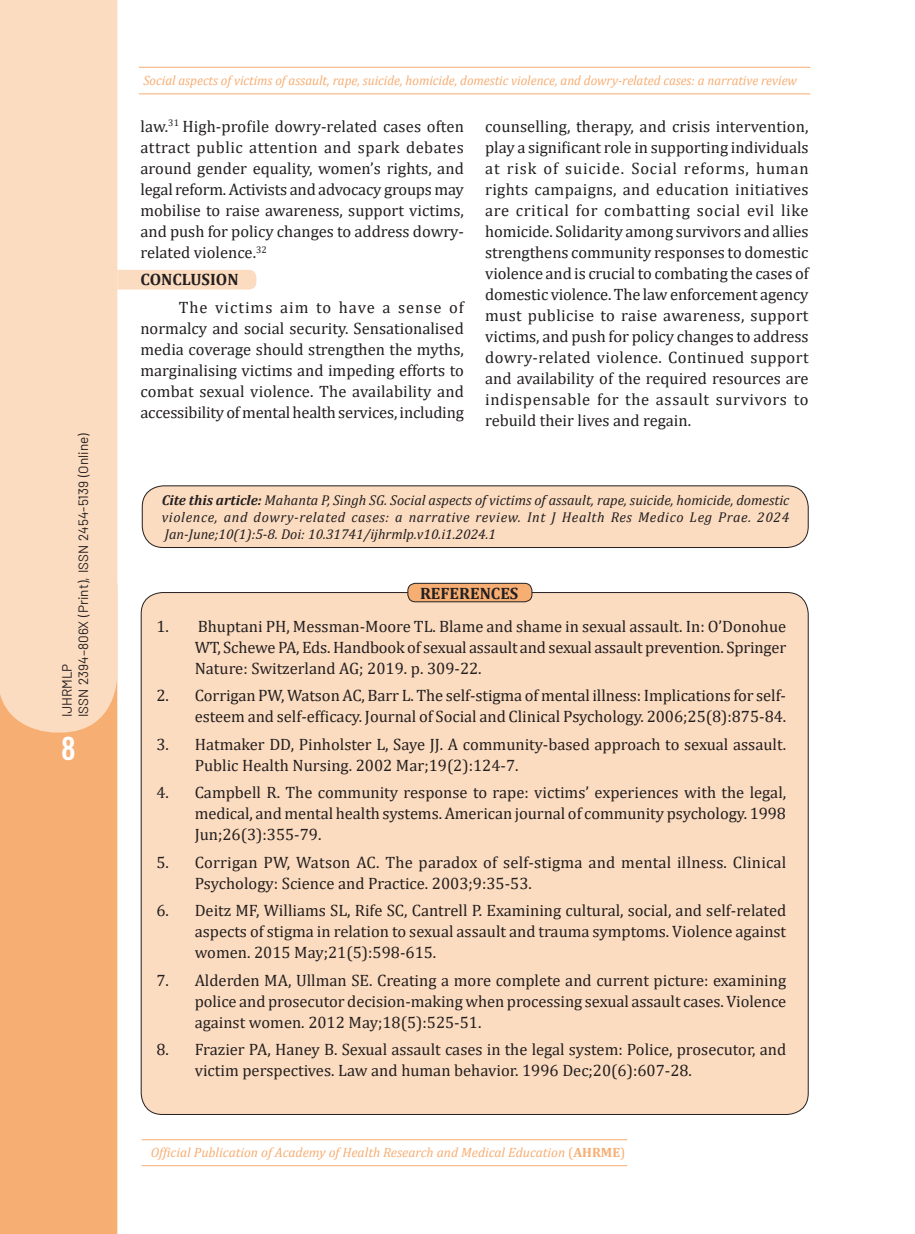
<style>
.page{position:relative;width:915px;height:1234px;background:#fff}
.page>*{position:absolute;margin:0;border:0;box-sizing:border-box;transform-origin:0 0}
.t1{font:500 28.5px "Oswald";color:#fff}
.t2{font:16.5px/21px "Cambria";color:#231f20;text-align:justify}
.t3{font:700 16.5px "Cambria";color:#231f20}
.t4{font:italic 14.25px/17.1px "Cambria";letter-spacing:.045em;color:#231f20}
.t5{font:italic 14.25px "Cambria";color:#231f20}
.t6{font:italic 13.5px "Cambria";color:#f7ae73;scale:.96 1}
.t7{font:italic 13.5px "Cambria";color:#f7ae73}
.t8{font:13.5px/16.2px "Barlow";color:#231f20}
.s1{font-weight:700}
.s2{font-style:normal}
.s3{font-weight:700;font-style:normal}
</style>
<div class="page">
<hr style="left:142px;top:1164px;width:485px;height:1px;background:#f7ae73">
<hr style="left:142px;top:1139px;width:485px;height:1px;background:#f7ae73">
<div style="left:0;top:732px;width:117px;height:501px;background:#f7ae73"></div>
<div style="left:0;top:0;width:117px;height:732px;background:#fcdcc0"></div>
<div style="left:142px;top:485px;width:665px;height:62px;background:#fcdcc0;border-radius:21px"></div>
<div style="left:142px;top:485px;width:666px;height:62px;border:1px solid #231f20;border-radius:21px"></div>
<div style="left:141px;top:592px;width:666px;height:522px;background:#fcdcc0;border-radius:21px"></div>
<div style="left:117px;top:270px;width:139px;height:19px;background:#fcdcc0"></div>
<div style="left:408px;top:583px;width:123px;height:18px;background:#f7ae73;border-radius:7px"></div>
<div style="left:407px;top:583px;width:125px;height:19px;border:1px solid #231f20;border-radius:7px"></div>
<hr style="left:139px;top:93px;width:671px;height:1px;background:#f7ae73">
<hr style="left:139px;top:67px;width:671px;height:1px;background:#f7ae73">
<p class="t8" style="left:58px;top:717px;width:285px;rotate:-90deg">IJHRMLP<br>ISSN 2394–806X (Print), ISSN 2454-5139 (Online)</p>
<h1 class="t1" style="left:61px;top:722px;width:16px">8</h1>
<p class="t6" style="left:143px;top:71px;width:682px">Social aspects of victims of assault, rape, suicide, homicide, domestic violence, and dowry-related cases: a narrative review</p>
<p class="t2" style="left:140px;top:116px;width:325px">law.<sup>31</sup> High-profile dowry-related cases often attract public attention and spark debates around gender equality, women’s rights, and legal reform. Activists and advocacy groups may mobilise to raise awareness, support victims, and push for policy changes to address dowry&shy;related violence.<sup>32</sup></p>
<p class="t3" style="left:140px;top:268px;width:100px">CONCLUSION</p>
<p class="t2" style="left:140px;top:296px;width:325px;text-indent:38px">The victims aim to have a sense of normalcy and social security. Sensationalised media coverage should strengthen the myths, marginalising victims and impeding efforts to combat sexual violence. The availability and accessibility of mental health services, including</p>
<p class="t2" style="left:485px;top:116px;width:325px">counselling, therapy, and crisis intervention, play a significant role in supporting individuals at risk of suicide. Social reforms, human rights campaigns, and education initiatives are critical for combatting social evil like homicide. Solidarity among survivors and allies strengthens community responses to domestic violence and is crucial to combating the cases of domestic violence. The law enforcement agency must publicise to raise awareness, support victims, and push for policy changes to address dowry-related violence. Continued support and availability of the required resources are indispensable for the assault survivors to rebuild their lives and regain.</p>
<p class="t5" style="left:162px;top:490px;width:629px"><span class="s1">Cite this article:</span> Mahanta P, Singh SG. Social aspects of victims of assault, rape, suicide, homicide, domestic</p>
<p class="t4" style="left:162px;top:508px;width:629px">violence, and dowry-related cases: a narrative review. Int J Health Res Medico Leg Prae. 2024<br>Jan-June;10(1):5-8. Doi: 10.31741/ijhrmlp.v10.i1.2024.1</p>
<p class="t3" style="left:420px;top:581px;width:100px">REFERENCES</p>
<p class="t2" style="left:195px;top:615px;width:593px;text-indent:-38px">1. Bhuptani PH, Messman-Moore TL. Blame and shame in sexual assault. In: O’Donohue WT, Schewe PA, Eds. Handbook of sexual assault and sexual assault prevention. Springer Nature: Switzerland AG; 2019. p. 309-22.</p>
<p class="t2" style="left:156px;top:685px;width:631px;text-align:right">2. Corrigan PW, Watson AC, Barr L. The self-stigma of mental illness: Implications for self&shy;esteem and self-efficacy. Journal of Social and Clinical Psychology. 2006;25(8):875-84.</p>
<p class="t2" style="left:195px;top:733px;width:593px;text-indent:-38px">3. Hatmaker DD, Pinholster L, Saye JJ. A community‐based approach to sexual assault.<br>Public Health Nursing. 2002 Mar;19(2):124-7.</p>
<p class="t2" style="left:195px;top:782px;width:593px;text-indent:-38px">4. Campbell R. The community response to rape: victims’ experiences with the legal, medical, and mental health systems. American journal of community psychology. 1998<br>Jun;26(3):355-79.</p>
<p class="t2" style="left:195px;top:851px;width:593px;text-indent:-38px">5. Corrigan PW, Watson AC. The paradox of self-stigma and mental illness. Clinical<br>Psychology: Science and Practice. 2003;9:35-53.</p>
<p class="t2" style="left:195px;top:899px;width:593px;text-indent:-38px">6. Deitz MF, Williams SL, Rife SC, Cantrell P. Examining cultural, social, and self-related aspects of stigma in relation to sexual assault and trauma symptoms. Violence against women. 2015 May;21(5):598-615.</p>
<p class="t2" style="left:195px;top:969px;width:593px;text-indent:-38px">7. Alderden MA, Ullman SE. Creating a more complete and current picture: examining police and prosecutor decision-making when processing sexual assault cases. Violence against women. 2012 May;18(5):525-51.</p>
<p class="t2" style="left:195px;top:1038px;width:593px;text-indent:-38px">8. Frazier PA, Haney B. Sexual assault cases in the legal system: Police, prosecutor, and victim perspectives. Law and human behavior. 1996 Dec;20(6):607-28.</p>
<p class="t7" style="left:151px;top:1142px;width:476px">Official Publication of Academy of Health Research and Medical Education <span class="s2">(</span><span class="s3">AHRME</span><span class="s2">)</span></p>
</div>
